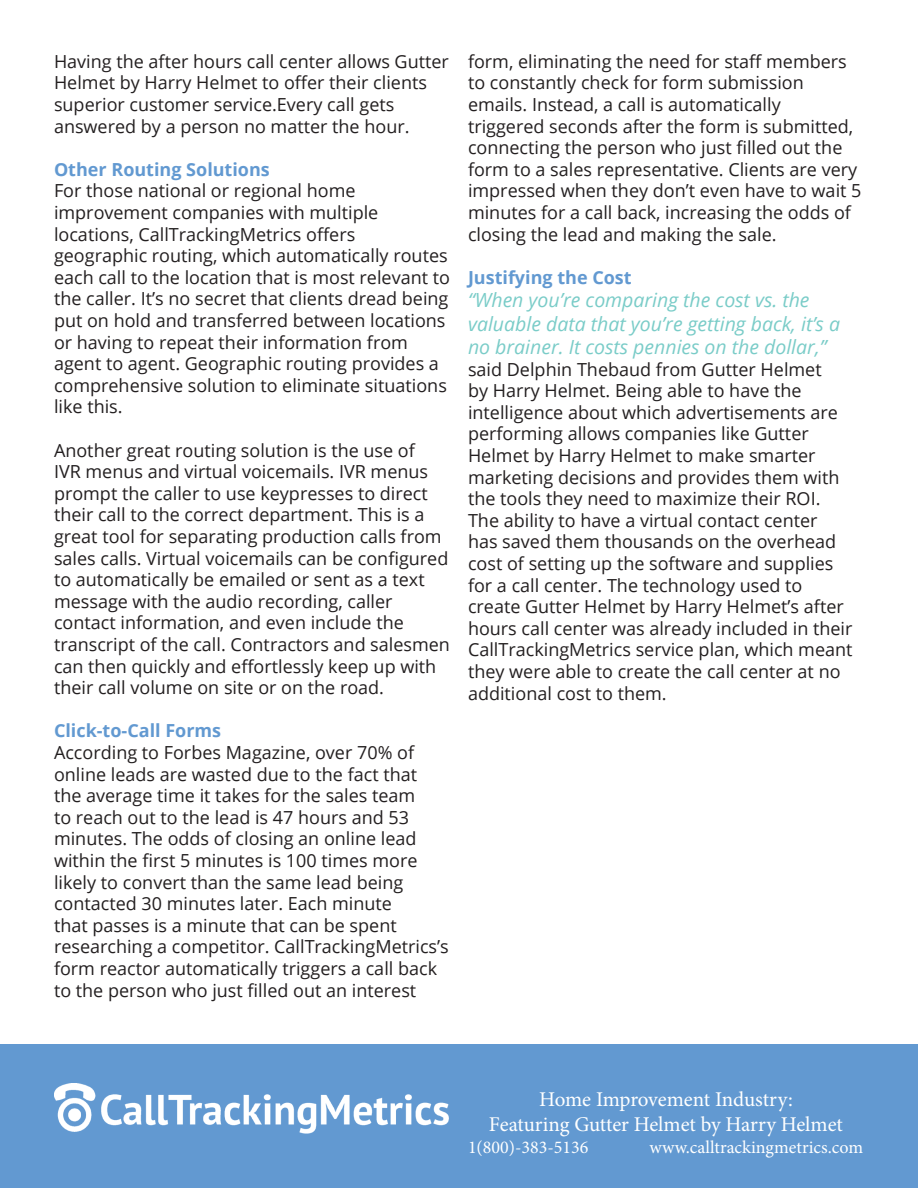
<style>
.page{position:relative;width:918px;height:1188px;background:#fff}
.page>*{position:absolute;margin:0;border:0;box-sizing:border-box;transform-origin:0 0}
.t1{font:21px "Minion Pro";letter-spacing:-.005em;color:#fff}
.t2{font:italic 19.5px/23.4px "Open Sans";color:#7accc8}
.t3{font:18px/21.6px "Open Sans";color:#231f20}
.t4{font:700 18px "Open Sans";color:#6299d1}
.t5{font:18px "Minion Pro";color:#fff}
</style>
<div class="page">
<div style="left:0;top:1045px;width:918px;height:143px;background:#6299d1"></div>
<img style="left:54px;top:1083px;width:395px;height:51px">
<p class="t3" style="left:54px;top:50px;width:396px">Having the after hours call center allows Gutter Helmet by Harry Helmet to offer their clients superior customer service.Every call gets answered by a person no matter the hour.</p>
<p class="t4" style="left:54px;top:157px;width:217px">Other Routing Solutions</p>
<p class="t3" style="left:54px;top:180px;width:397px">For those national or regional home improvement companies with multiple locations, CallTrackingMetrics offers geographic routing, which automatically routes each call to the location that is most relevant to the caller. It’s no secret that clients dread being put on hold and transferred between locations or having to repeat their information from agent to agent. Geographic routing provides a comprehensive solution to eliminate situations like this.</p>
<p class="t3" style="left:54px;top:439px;width:398px">Another great routing solution is the use of<br>IVR menus and virtual voicemails. IVR menus prompt the caller to use keypresses to direct their call to the correct department. This is a great tool for separating production calls from sales calls. Virtual voicemails can be configured to automatically be emailed or sent as a text message with the audio recording, caller contact information, and even include the transcript of the call. Contractors and salesmen can then quickly and effortlessly keep up with their call volume on site or on the road.</p>
<p class="t4" style="left:54px;top:718px;width:169px">Click-to-Call Forms</p>
<p class="t3" style="left:54px;top:741px;width:396px">According to Forbes Magazine, over 70% of online leads are wasted due to the fact that the average time it takes for the sales team<br>to reach out to the lead is 47 hours and 53 minutes. The odds of closing an online lead within the first 5 minutes is 100 times more likely to convert than the same lead being contacted 30 minutes later. Each minute<br>that passes is a minute that can be spent researching a competitor. CallTrackingMetrics’s form reactor automatically triggers a call back to the person who just filled out an interest</p>
<p class="t3" style="left:468px;top:50px;width:395px">form, eliminating the need for staff members to constantly check for form submission emails. Instead, a call is automatically triggered seconds after the form is submitted, connecting the person who just filled out the form to a sales representative. Clients are very impressed when they don’t even have to wait 5 minutes for a call back, increasing the odds of closing the lead and making the sale.</p>
<p class="t4" style="left:468px;top:265px;width:165px">Justifying the Cost</p>
<p class="t2" style="left:468px;top:288px;width:374px">“When you’re comparing the cost vs. the valuable data that you’re getting back, it’s a no brainer. It costs pennies on the dollar,”</p>
<p class="t3" style="left:468px;top:358px;width:386px">said Delphin Thebaud from Gutter Helmet<br>by Harry Helmet. Being able to have the intelligence about which advertisements are performing allows companies like Gutter Helmet by Harry Helmet to make smarter marketing decisions and provides them with the tools they need to maximize their ROI.<br>The ability to have a virtual contact center<br>has saved them thousands on the overhead cost of setting up the software and supplies for a call center. The technology used to create Gutter Helmet by Harry Helmet’s after hours call center was already included in their CallTrackingMetrics service plan, which meant they were able to create the call center at no additional cost to them.</p>
<p class="t1" style="left:539px;top:1085px;width:255px">Home Improvement Industry:</p>
<p class="t1" style="left:489px;top:1110px;width:356px">Featuring Gutter Helmet by Harry Helmet</p>
<p class="t5" style="left:468px;top:1135px;width:122px">1(800)-383-5136</p>
<p class="t5" style="left:650px;top:1135px;width:215px">www.calltrackingmetrics.com</p>
</div>
